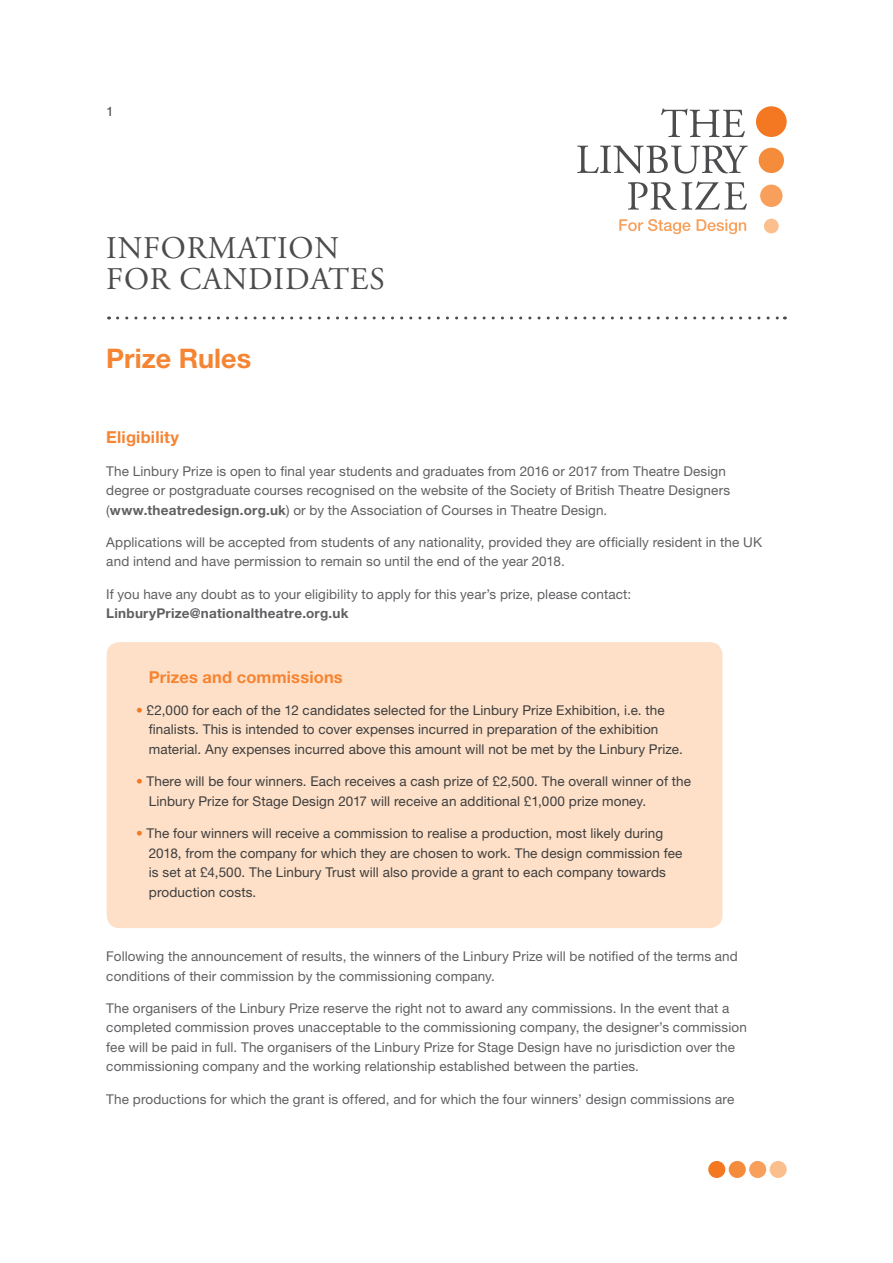
<style>
.page{position:relative;width:893px;height:1263px;background:#fff}
.page>*{position:absolute;margin:0;border:0;box-sizing:border-box;transform-origin:0 0}
.t1{font:31.5px/31.5px "Adobe Garamond";letter-spacing:.025em;color:#4b4c4d}
.t2{font:700 27px "Helvetica Neue LT Std";color:#f58433}
.t3{font:700 16.5px "Helvetica Neue LT Std";letter-spacing:.01em;color:#f58433}
.t4{font:13.5px/19.5px "Helvetica Neue LT Std";letter-spacing:.01em;color:#606063}
.t5{font:13.5px/19.5px "Helvetica Neue LT Std";letter-spacing:.01em;color:#3e3e3f}
.t6{font:13.5px "Helvetica";color:#4b4c4d}
.s1{font-weight:700}
.s2{color:#f47822}
</style>
<div class="page">
<div style="left:749px;top:1161px;width:17px;height:17px;background:#f89f5b;border-radius:50%"></div>
<div style="left:729px;top:1161px;width:17px;height:17px;background:#f58c3c;border-radius:50%"></div>
<div style="left:770px;top:1161px;width:17px;height:17px;background:#fbbf8e;border-radius:50%"></div>
<div style="left:708px;top:1161px;width:17px;height:17px;background:#f47822;border-radius:50%"></div>
<svg style="left:661px;top:108px;width:84px;height:29px"></svg>
<div style="left:756px;top:106px;width:31px;height:31px;background:#f47822;border-radius:50%"></div>
<div style="left:759px;top:148px;width:25px;height:25px;background:#f58c3c;border-radius:50%"></div>
<div style="left:760px;top:185px;width:22px;height:22px;background:#f89f5b;border-radius:50%"></div>
<div style="left:764px;top:219px;width:15px;height:14px;background:#fbbf8e;border-radius:50%"></div>
<svg style="left:619px;top:219px;width:71px;height:15px"></svg>
<svg style="left:697px;top:219px;width:49px;height:15px"></svg>
<svg style="left:577px;top:146px;width:171px;height:28px"></svg>
<svg style="left:628px;top:181px;width:119px;height:29px"></svg>
<div style="left:107px;top:642px;width:615px;height:286px;background:#fde0c7;border-radius:13px"></div>
<svg style="left:118px;top:316px;width:667px;height:3px"></svg>
<p class="t6" style="left:106px;top:101px;width:9px">1</p>
<p class="t1" style="left:106px;top:233px;width:280px">INFORMATION<br>FOR CANDIDATES</p>
<p class="t2" style="left:106px;top:342px;width:146px">Prize Rules</p>
<p class="t3" style="left:106px;top:427px;width:74px">Eligibility</p>
<p class="t4" style="left:106px;top:461px;width:625px">The Linbury Prize is open to final year students and graduates from 2016 or 2017 from Theatre Design degree or postgraduate courses recognised on the website of the Society of British Theatre Designers (<span class="s1">www.theatredesign.org.uk</span>) or by the Association of Courses in Theatre Design.</p>
<p class="t4" style="left:106px;top:532px;width:657px">Applications will be accepted from students of any nationality, provided they are officially resident in the UK and intend and have permission to remain so until the end of the year 2018.</p>
<p class="t4" style="left:106px;top:584px;width:526px">If you have any doubt as to your eligibility to apply for this year’s prize, please contact:<br><span class="s1">LinburyPrize@nationaltheatre.org.uk</span></p>
<p class="t3" style="left:149px;top:667px;width:196px">Prizes and commissions</p>
<p class="t5" style="left:149px;top:700px;width:535px;text-indent:-13px"><span class="s2">•</span> £2,000 for each of the 12 candidates selected for the Linbury Prize Exhibition, i.e. the finalists. This is intended to cover expenses incurred in preparation of the exhibition material. Any expenses incurred above this amount will not be met by the Linbury Prize.</p>
<p class="t5" style="left:149px;top:771px;width:544px;text-indent:-13px"><span class="s2">•</span> There will be four winners. Each receives a cash prize of £2,500. The overall winner of the<br>Linbury Prize for Stage Design 2017 will receive an additional £1,000 prize money.</p>
<p class="t5" style="left:149px;top:823px;width:535px;text-indent:-13px"><span class="s2">•</span> The four winners will receive a commission to realise a production, most likely during 2018, from the company for which they are chosen to work. The design commission fee is set at £4,500. The Linbury Trust will also provide a grant to each company towards production costs.</p>
<p class="t4" style="left:106px;top:946px;width:633px">Following the announcement of results, the winners of the Linbury Prize will be notified of the terms and conditions of their commission by the commissioning company.</p>
<p class="t4" style="left:106px;top:998px;width:642px">The organisers of the Linbury Prize reserve the right not to award any commissions. In the event that a completed commission proves unacceptable to the commissioning company, the designer’s commission fee will be paid in full. The organisers of the Linbury Prize for Stage Design have no jurisdiction over the commissioning company and the working relationship established between the parties.</p>
<p class="t4" style="left:106px;top:1089px;width:629px">The productions for which the grant is offered, and for which the four winners’ design commissions are</p>
</div>
